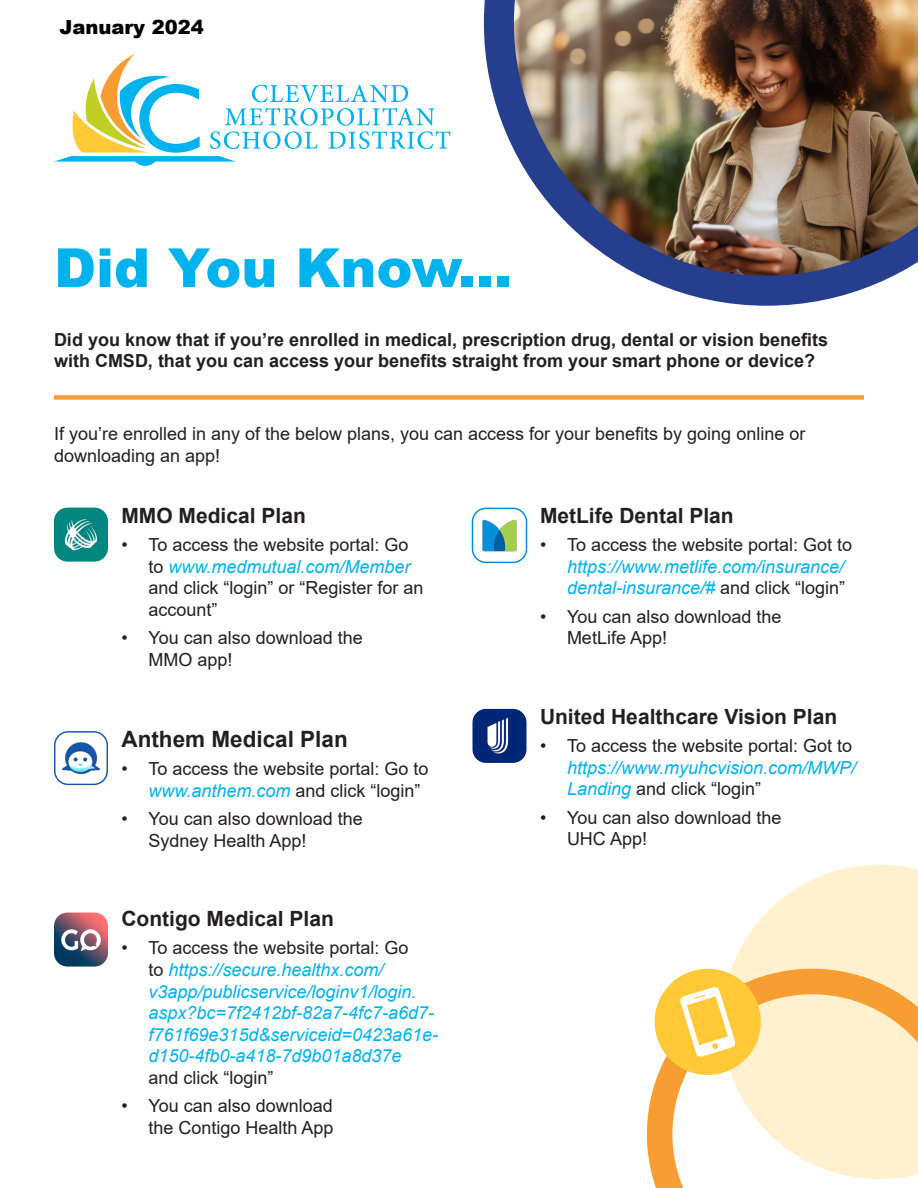
<style>
.page{position:relative;width:918px;height:1188px;background:#fff}
.page>*{position:absolute;margin:0;border:0;box-sizing:border-box;transform-origin:0 0}
.t1{font:900 54px "Arial";color:#00b3ee}
.toc_contents{font:700 22.5px "Arial";color:#231f20}
.toc_contents-2{font:700 21px "Arial";color:#231f20}
.t2{font:900 19.5px "Arial";color:#000}
.toc_contents-3{font:18px/21.6px "Arial";color:#231f20}
.t3{font:italic 18px/21.6px "Arial";color:#00b3ee}
.toc_contents-4{font:700 18px/21.6px "Arial";color:#231f20}
.s1{font-style:italic;color:#00b3ee}
.s2{font-style:normal;color:#231f20}
</style>
<div class="page">
<svg style="left:731px;top:865px;width:187px;height:104px;fill:#fff1cd"></svg>
<img style="left:484px;top:0;width:434px;height:306px">
<svg style="left:647px;top:969px;width:271px;height:219px"></svg>
<svg style="left:54px;top:54px;width:396px;height:112px"></svg>
<div style="left:54px;top:395px;width:810px;height:5px;background:#f89d31"></div>
<img style="left:54px;top:508px;width:54px;height:54px">
<img style="left:59px;top:736px;width:44px;height:45px">
<div style="left:54px;top:731px;width:54px;height:54px;border:1px solid #1755a8;border-radius:14px"></div>
<img style="left:54px;top:913px;width:54px;height:54px">
<img style="left:482px;top:519px;width:35px;height:33px">
<div style="left:472px;top:508px;width:55px;height:55px;border:2px solid #0090da;border-radius:14px"></div>
<img style="left:472px;top:709px;width:54px;height:54px">
<div style="left:655px;top:969px;width:106px;height:106px;background:#ffc938;border-radius:50%"></div>
<svg style="left:680px;top:987px;width:56px;height:70px"></svg>
<p class="t2" style="left:60px;top:13px;width:146px">January 2024</p>
<p class="t1" style="left:54px;top:229px;width:459px">Did You Know...</p>
<p class="toc_contents-4" style="left:54px;top:329px;width:776px">Did you know that if you’re enrolled in medical, prescription drug, dental or vision benefits with CMSD, that you can access your benefits straight from your smart phone or device?</p>
<p class="toc_contents-3" style="left:54px;top:423px;width:753px">If you’re enrolled in any of the below plans, you can access for your benefits by going online or downloading an app!</p>
<p class="toc_contents-2" style="left:122px;top:501px;width:186px">MMO Medical Plan</p>
<p class="toc_contents-3" style="left:148px;top:534px;width:277px;text-indent:-27px">• To access the website portal: Go to <span class="s1">www.medmutual.com/Member </span>and click “login” or “Register for an account”</p>
<p class="toc_contents-3" style="left:148px;top:627px;width:216px;text-indent:-27px">• You can also download the<br>MMO app!</p>
<p class="toc_contents" style="left:122px;top:723px;width:228px">Anthem Medical Plan</p>
<p class="toc_contents-3" style="left:148px;top:758px;width:282px;text-indent:-27px">• To access the website portal: Go to <span class="s1">www.anthem.com</span> and click “login”</p>
<p class="toc_contents-3" style="left:148px;top:808px;width:216px;text-indent:-27px">• You can also download the<br>Sydney Health App!</p>
<p class="toc_contents-2" style="left:122px;top:904px;width:214px">Contigo Medical Plan</p>
<p class="t3" style="left:148px;top:938px;width:291px;text-indent:-27px"><span class="s2">• To access the website portal: Go<br>to</span> https://secure.healthx.com/ v3app/publicservice/loginv1/login. aspx?bc=7f2412bf-82a7-4fc7-a6d7- f761f69e315d&amp;serviceid=0423a61e&shy;d150-4fb0-a418-7d9b01a8d37e<br><span class="s2">and click “login”</span></p>
<p class="toc_contents-3" style="left:122px;top:1095px;width:214px;text-align:right">• You can also download the Contigo Health App</p>
<p class="toc_contents-2" style="left:540px;top:501px;width:195px">MetLife Dental Plan</p>
<p class="t3" style="left:567px;top:534px;width:287px;text-indent:-27px"><span class="s2">• To access the website portal: Got to </span>https://www.metlife.com/insurance/ dental-insurance/# <span class="s2">and click “login”</span></p>
<p class="toc_contents-3" style="left:567px;top:606px;width:216px;text-indent:-27px">• You can also download the<br>MetLife App!</p>
<p class="toc_contents-2" style="left:540px;top:701px;width:299px">United Healthcare Vision Plan</p>
<p class="toc_contents-3" style="left:567px;top:735px;width:291px;text-indent:-27px">• To access the website portal: Got to <span class="s1">https://www.myuhcvision.com/MWP/<br>Landing</span> and click “login”</p>
<p class="toc_contents-3" style="left:567px;top:806px;width:216px;text-indent:-27px">• You can also download the<br>UHC App!</p>
</div>
